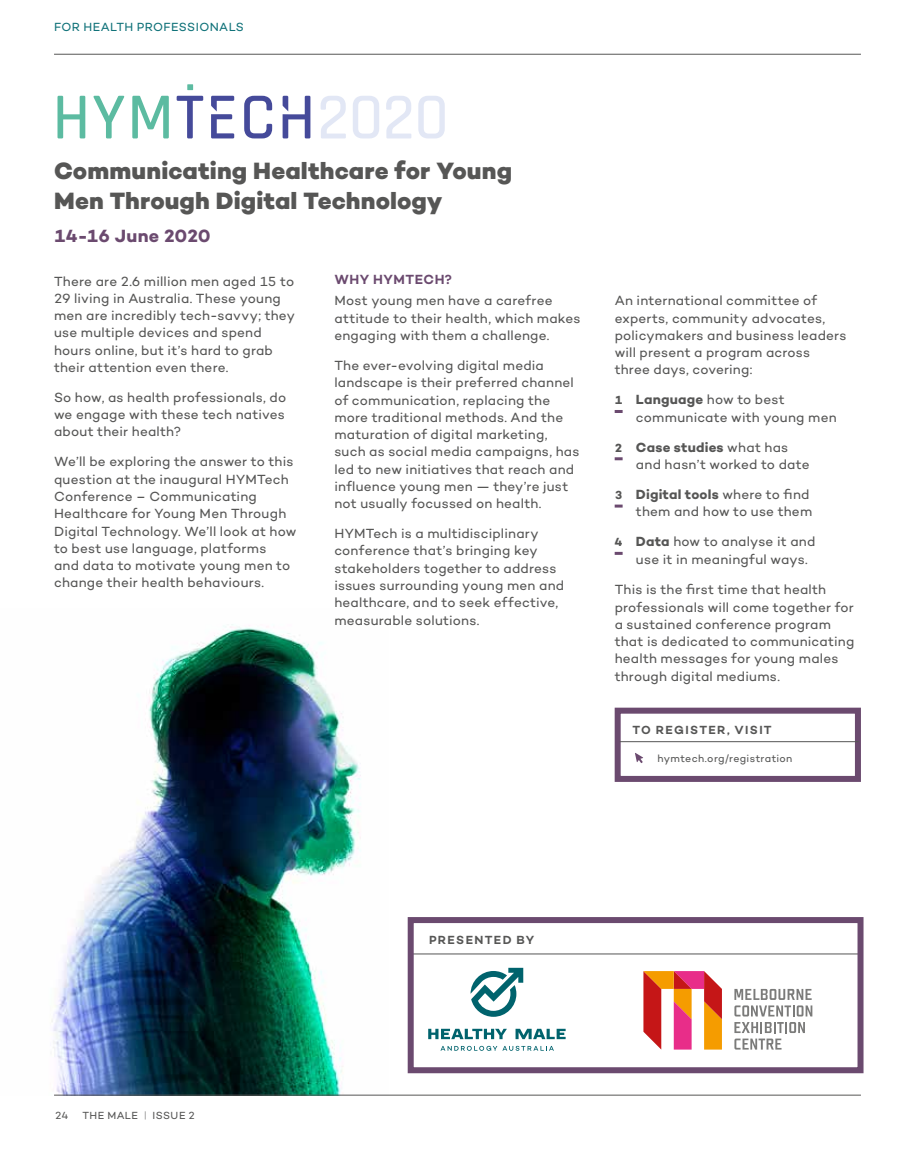
<style>
.page{position:relative;width:915px;height:1149px;background:#fff}
.page>*{position:absolute;margin:0;border:0;box-sizing:border-box;transform-origin:0 0}
.t1{font:800 24px/30px "Campton";letter-spacing:.005em;color:#565655}
.t2{font:700 18px "Campton";letter-spacing:.005em;color:#6b4a6f}
.t3{font:13.5px/17.2px "Campton";letter-spacing:.015em;color:#565655}
.t4{font:600 13.5px "Campton";letter-spacing:.04em;color:#6b4a6f}
.t5{font:600 12px "Campton";letter-spacing:.11em;color:#565655}
.t6{font:12px "Campton";letter-spacing:.035em;color:#107279}
.t7{font:10.5px "Campton";letter-spacing:.035em;color:#565655}
.s1{font-weight:700;font-size:12px}
.s2{font-weight:700}
.s3{font-weight:200}
</style>
<div class="page">
<hr style="left:54px;top:54px;width:806px;height:1px;background:#565655">
<hr style="left:412px;top:953px;width:446px;height:1px;background:#565655">
<img style="left:51px;top:624px;width:310px;height:470px">
<svg style="left:614px;top:410px;width:8px;height:3px"></svg>
<svg style="left:614px;top:457px;width:8px;height:3px"></svg>
<svg style="left:614px;top:504px;width:8px;height:3px"></svg>
<svg style="left:614px;top:551px;width:8px;height:3px"></svg>
<div style="left:614px;top:707px;width:246px;height:74px;border:6px solid #6b4a6f"></div>
<hr style="left:619px;top:741px;width:239px;height:1px;background:#565655">
<svg style="left:635px;top:753px;width:8px;height:10px"></svg>
<svg style="left:320px;top:96px;width:26px;height:42px"></svg>
<svg style="left:353px;top:96px;width:26px;height:42px"></svg>
<svg style="left:386px;top:96px;width:25px;height:42px"></svg>
<svg style="left:418px;top:96px;width:26px;height:42px"></svg>
<svg style="left:57px;top:96px;width:28px;height:42px"></svg>
<svg style="left:93px;top:96px;width:31px;height:42px"></svg>
<svg style="left:132px;top:96px;width:37px;height:42px"></svg>
<svg style="left:176px;top:96px;width:27px;height:42px"></svg>
<svg style="left:244px;top:96px;width:28px;height:42px"></svg>
<svg style="left:187px;top:84px;width:6px;height:6px"></svg>
<svg style="left:211px;top:96px;width:23px;height:42px"></svg>
<svg style="left:282px;top:96px;width:28px;height:42px"></svg>
<div style="left:407px;top:916px;width:456px;height:156px;border:6px solid #6b4a6f"></div>
<hr style="left:54px;top:1094px;width:806px;height:1px;background:#565655">
<svg style="left:643px;top:971px;width:78px;height:78px"></svg>
<svg style="left:734px;top:1005px;width:78px;height:27px"></svg>
<svg style="left:734px;top:1038px;width:47px;height:11px"></svg>
<svg style="left:734px;top:988px;width:77px;height:11px"></svg>
<svg style="left:440px;top:1045px;width:113px;height:5px"></svg>
<svg style="left:428px;top:1028px;width:78px;height:10px"></svg>
<svg style="left:515px;top:1028px;width:50px;height:10px"></svg>
<svg style="left:470px;top:967px;width:53px;height:49px"></svg>
<p class="t6" style="left:54px;top:19px;width:191px">FOR HEALTH PROFESSIONALS</p>
<h1 class="t1" style="left:54px;top:155px;width:459px">Communicating Healthcare for Young<br>Men Through Digital Technology</h1>
<h2 class="t2" style="left:54px;top:224px;width:158px">14-16 June 2020</h2>
<p class="t3" style="left:54px;top:272px;width:242px">There are 2.6 million men aged 15 to 29 living in Australia. These young men are incredibly tech-savvy; they use multiple devices and spend hours online, but it’s hard to grab their attention even there.</p>
<p class="t3" style="left:54px;top:388px;width:233px;text-align:justify">So how, as health professionals, do we engage with these tech natives about their health?</p>
<p class="t3" style="left:54px;top:453px;width:244px">We’ll be exploring the answer to this question at the inaugural HYMTech Conference – Communicating Healthcare for Young Men Through Digital Technology. We’ll look at how to best use language, platforms<br>and data to motivate young men to change their health behaviours.</p>
<p class="t4" style="left:334px;top:270px;width:119px">WHY HYMTECH?</p>
<p class="t3" style="left:334px;top:292px;width:247px">Most young men have a carefree attitude to their health, which makes engaging with them a challenge.</p>
<p class="t3" style="left:334px;top:356px;width:246px">The ever-evolving digital media landscape is their preferred channel of communication, replacing the more traditional methods. And the maturation of digital marketing, such as social media campaigns, has led to new initiatives that reach and influence young men — they’re just not usually focussed on health.</p>
<p class="t3" style="left:334px;top:524px;width:231px">HYMTech is a multidisciplinary conference that’s bringing key stakeholders together to address issues surrounding young men and healthcare, and to seek effective, measurable solutions.</p>
<p class="t3" style="left:614px;top:292px;width:233px">An international committee of experts, community advocates, policymakers and business leaders will present a program across three days, covering:</p>
<p class="t3" style="left:635px;top:391px;width:202px;text-indent:-21px"><span class="s1">1</span> <span class="s2">Language</span> how to best communicate with young men</p>
<p class="t3" style="left:635px;top:438px;width:175px;text-indent:-21px"><span class="s1">2</span> <span class="s2">Case studies</span> what has and hasn’t worked to date</p>
<p class="t3" style="left:614px;top:485px;width:199px;text-align:right"><span class="s1">3</span> <span class="s2">Digital tools</span> where to find them and how to use them</p>
<p class="t3" style="left:635px;top:532px;width:181px;line-height:18px;text-indent:-21px"><span class="s1">4</span> <span class="s2">Data</span> how to analyse it and use it in meaningful ways.</p>
<p class="t3" style="left:614px;top:580px;width:241px">This is the first time that health professionals will come together for a sustained conference program that is dedicated to communicating health messages for young males through digital mediums.</p>
<p class="t5" style="left:632px;top:721px;width:141px">TO REGISTER, VISIT</p>
<p class="t7" style="left:657px;top:751px;width:136px">hymtech.org/registration</p>
<p class="t7" style="left:55px;top:1108px;width:15px">24</p>
<p class="t7" style="left:82px;top:1108px;width:114px">THE MALE <span class="s3">|</span> ISSUE 2</p>
<p class="t5" style="left:429px;top:931px;width:107px">PRESENTED BY</p>
</div>
